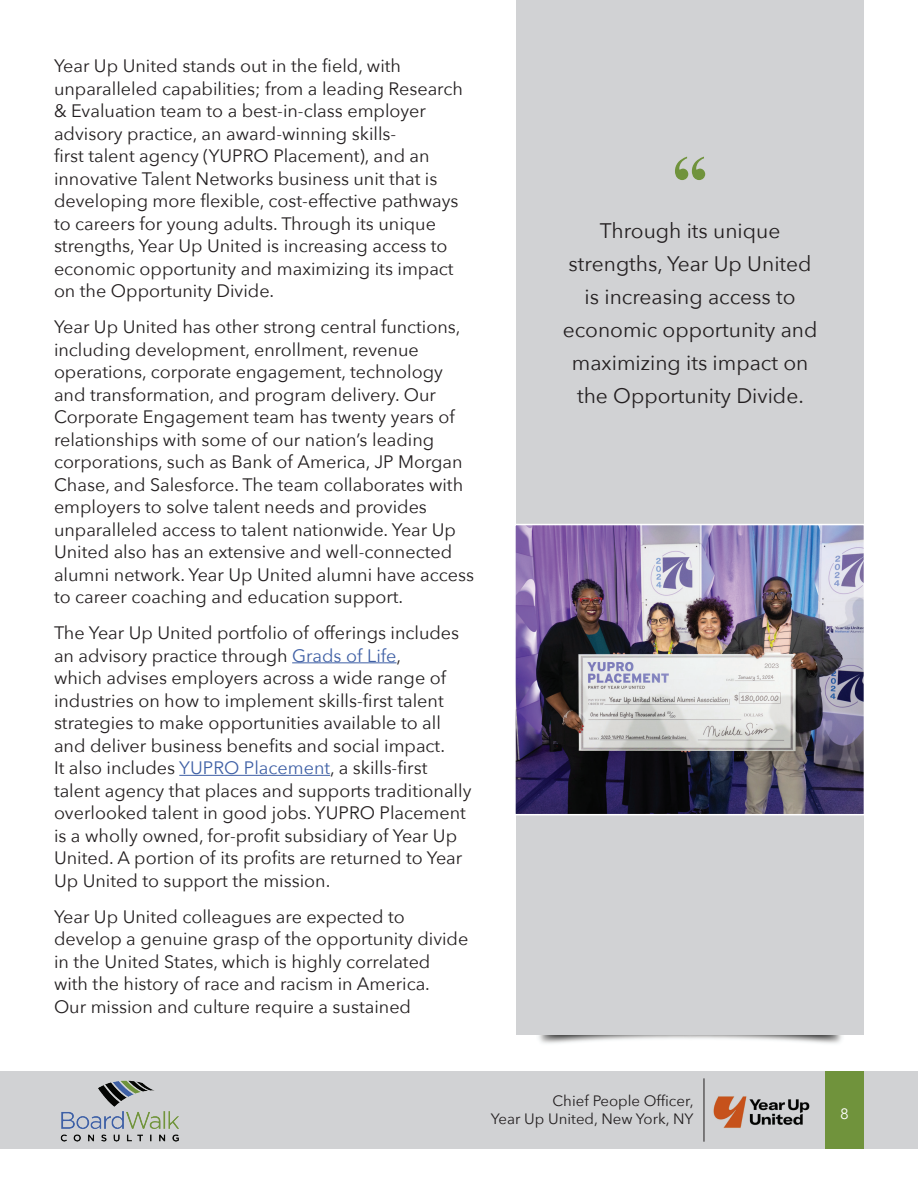
<style>
.page{position:relative;width:918px;height:1188px;background:#fff}
.page>*{position:absolute;margin:0;border:0;box-sizing:border-box;transform-origin:0 0}
.t1{font:700 72px "Times New Roman";color:#70933c}
.t2{font:21px/33px "Avenir Next";color:#231f20;text-align:center}
.t3{font:18px/22.5px "Avenir Next";color:#231f20}
.t4{font:15px/18px "Avenir Next";color:#231f20;text-align:right}
.t5{font:15px "Avenir Next";color:#fff}
.s1{color:#3f60a5}
</style>
<div class="page">
<img style="left:538px;top:1035px;width:129px;height:9px">
<img style="left:713px;top:1035px;width:129px;height:9px">
<div style="left:0;top:1071px;width:918px;height:78px;background:#d1d2d4"></div>
<div style="left:825px;top:1071px;width:39px;height:78px;background:#70933c"></div>
<div style="left:516px;top:0;width:348px;height:1035px;background:#d1d2d4"></div>
<hr style="left:704px;top:1078px;width:1px;height:64px;background:#231f20">
<img style="left:704px;top:1091px;width:106px;height:42px">
<img style="left:60px;top:1080px;width:119px;height:62px">
<hr style="left:292px;top:662px;width:105px;height:1px;background:#3f60a5">
<hr style="left:179px;top:775px;width:151px;height:1px;background:#3f60a5">
<img style="left:515px;top:524px;width:349px;height:292px">
<p class="t3" style="left:54px;top:54px;width:410px">Year Up United stands out in the field, with unparalleled capabilities; from a leading Research &amp; Evaluation team to a best-in-class employer advisory practice, an award-winning skills-<br>first talent agency (YUPRO Placement), and an innovative Talent Networks business unit that is developing more flexible, cost-effective pathways to careers for young adults. Through its unique strengths, Year Up United is increasing access to economic opportunity and maximizing its impact on the Opportunity Divide.</p>
<p class="t3" style="left:54px;top:315px;width:422px">Year Up United has other strong central functions, including development, enrollment, revenue operations, corporate engagement, technology and transformation, and program delivery. Our Corporate Engagement team has twenty years of relationships with some of our nation’s leading corporations, such as Bank of America, JP Morgan Chase, and Salesforce. The team collaborates with employers to solve talent needs and provides unparalleled access to talent nationwide. Year Up United also has an extensive and well-connected alumni network. Year Up United alumni have access to career coaching and education support.</p>
<p class="t3" style="left:54px;top:621px;width:419px">The Year Up United portfolio of offerings includes an advisory practice through <span class="s1">Grads of Life</span>,<br>which advises employers across a wide range of industries on how to implement skills-first talent strategies to make opportunities available to all and deliver business benefits and social impact.<br>It also includes <span class="s1">YUPRO Placement</span>, a skills-first talent agency that places and supports traditionally overlooked talent in good jobs. YUPRO Placement is a wholly owned, for-profit subsidiary of Year Up United. A portion of its profits are returned to Year Up United to support the mission.</p>
<p class="t3" style="left:54px;top:904px;width:416px">Year Up United colleagues are expected to develop a genuine grasp of the opportunity divide in the United States, which is highly correlated with the history of race and racism in America.<br>Our mission and culture require a sustained</p>
<h1 class="t1" style="left:672px;top:131px;width:37px">“</h1>
<p class="t2" style="left:563px;top:214px;width:256px">Through its unique strengths, Year Up United is increasing access to economic opportunity and maximizing its impact on the Opportunity Divide.</p>
<p class="t4" style="left:491px;top:1091px;width:204px">Chief People Officer,<br>Year Up United, New York, NY</p>
<p class="t5" style="left:840px;top:1102px;width:10px">8</p>
</div>
